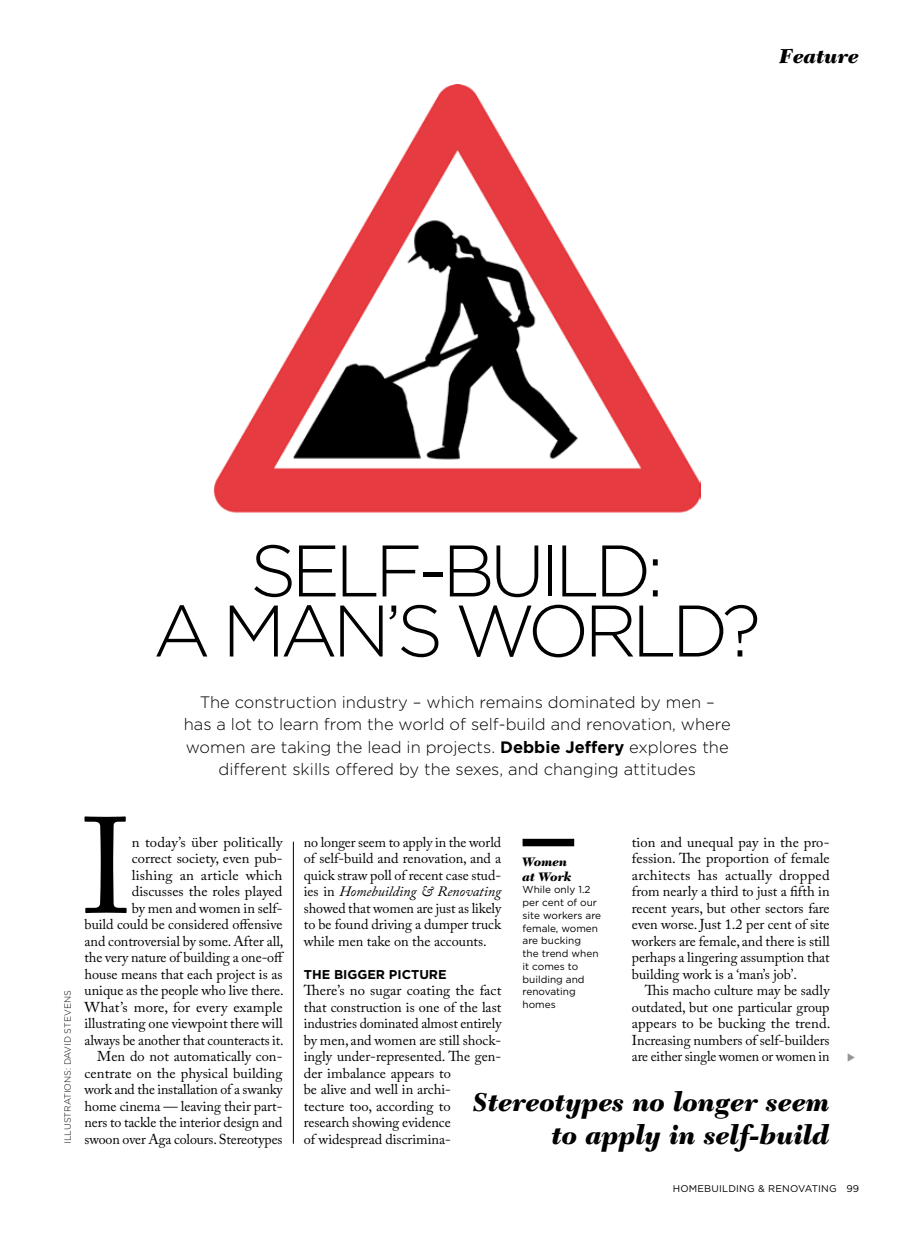
<style>
.page{position:relative;width:906px;height:1234px;background:#fff}
.page>*{position:absolute;margin:0;border:0;box-sizing:border-box;transform-origin:0 0}
.t1{font:135.3px "Adobe Caslon Pro";color:#000}
.t2{font:300 72.75px/60px "Gotham";letter-spacing:-.07em;color:#000;text-align:center}
.t3{font:italic 900 27px/33px "New Caledonia";color:#000;text-align:right}
.t4{font:italic 900 21px "New Caledonia";color:#000}
.t5{font:300 16.5px/22.5px "Gotham";color:#000;text-align:center}
.t6{font:14.25px/16.5px "Adobe Caslon Pro";color:#000;text-align:justify}
.t7{font:700 12.75px "Gotham";color:#000}
.t8{font:italic 900 12.75px/15px "New Caledonia";color:#000}
.t9{font:10.05px/12.8px "Gotham";color:#000}
.t10{font:9.75px "Gotham";letter-spacing:.02em;color:#000}
.t11{font:300 9px "Gotham";color:#000}
.s1{font-weight:700}
.s2{font-style:italic}
</style>
<div class="page">
<hr style="left:293px;top:841px;width:1px;height:302px;background:#000">
<img style="left:214px;top:85px;width:486px;height:428px">
<div style="left:522px;top:838px;width:52px;height:8px;background:#000"></div>
<h3 class="t4" style="left:779px;top:43px;width:81px">Feature</h3>
<h2 class="t2" style="left:153px;top:539px;width:609px">SELF-BUILD:<br>A MAN’S WORLD?</h2>
<p class="t5" style="left:184px;top:690px;width:548px">The construction industry – which remains dominated by men –<br>has a lot to learn from the world of self-build and renovation, where women are taking the lead in projects. <span class="s1">Debbie Jeffery</span> explores the different skills offered by the sexes, and changing attitudes</p>
<p class="t11" style="left:63px;top:1143px;width:155px;rotate:-90deg">ILLUSTRATIONS: DAVID STEVENS</p>
<h1 class="t1" style="left:82px;top:786px;width:52px">I</h1>
<p class="t6" style="left:84px;top:833px;width:201px;text-align:right">n today’s über politically<br>correct society, even pub-<br>lishing an article which discusses the roles played<br>by men and women in self-<br>build could be considered offensive and controversial by some. After all, the very nature of building a one-off house means that each project is as unique as the people who live there.<br>What’s more, for every example illustrating one viewpoint there will always be another that counteracts it.<br>Men do not automatically con&shy;centrate on the physical building work and the installation of a swanky home cinema — leaving their part&shy;ners to tackle the interior design and swoon over Aga colours. Stereotypes</p>
<p class="t6" style="left:304px;top:833px;width:199px">no longer seem to apply in the world of self-build and renovation, and a quick straw poll of recent case stud&shy;ies in <span class="s2">Homebuilding &amp; Renovating </span>showed that women are just as likely to be found driving a dumper truck while men take on the accounts.</p>
<p class="t6" style="left:632px;top:833px;width:199px">tion and unequal pay in the pro&shy;fession. The proportion of female architects has actually dropped from nearly a third to just a fifth in recent years, but other sectors fare even worse. Just 1.2 per cent of site workers are female, and there is still perhaps a lingering assumption that building work is a ‘man’s job’.</p>
<p class="t6" style="left:632px;top:981px;width:200px;text-indent:13px">This macho culture may be sadly outdated, but one particular group appears to be bucking the trend.<br>Increasing numbers of self-builders are either single women or women in</p>
<h3 class="t3" style="left:472px;top:1085px;width:359px">Stereotypes no longer seem to apply in self-build</h3>
<p class="t8" style="left:522px;top:853px;width:50px">Women at Work</p>
<p class="t9" style="left:522px;top:883px;width:80px">While only 1.2 per cent of our site workers are female, women are bucking<br>the trend when it comes to building and renovating homes</p>
<p class="t7" style="left:304px;top:966px;width:144px">THE BIGGER PICTURE</p>
<p class="t6" style="left:304px;top:981px;width:199px;text-align:left">There’s no sugar coating the fact that construction is one of the last industries dominated almost entirely by men, and women are still shock&shy;ingly under-represented. The gen&shy;der imbalance appears to<br>be alive and well in archi-<br>tecture too, according to<br>research showing evidence</p>
<p class="t6" style="left:304px;top:1130px;width:148px">of widespread discrimina-</p>
<p class="t10" style="left:673px;top:1182px;width:188px">HOMEBUILDING &amp; RENOVATING 99</p>
</div>
